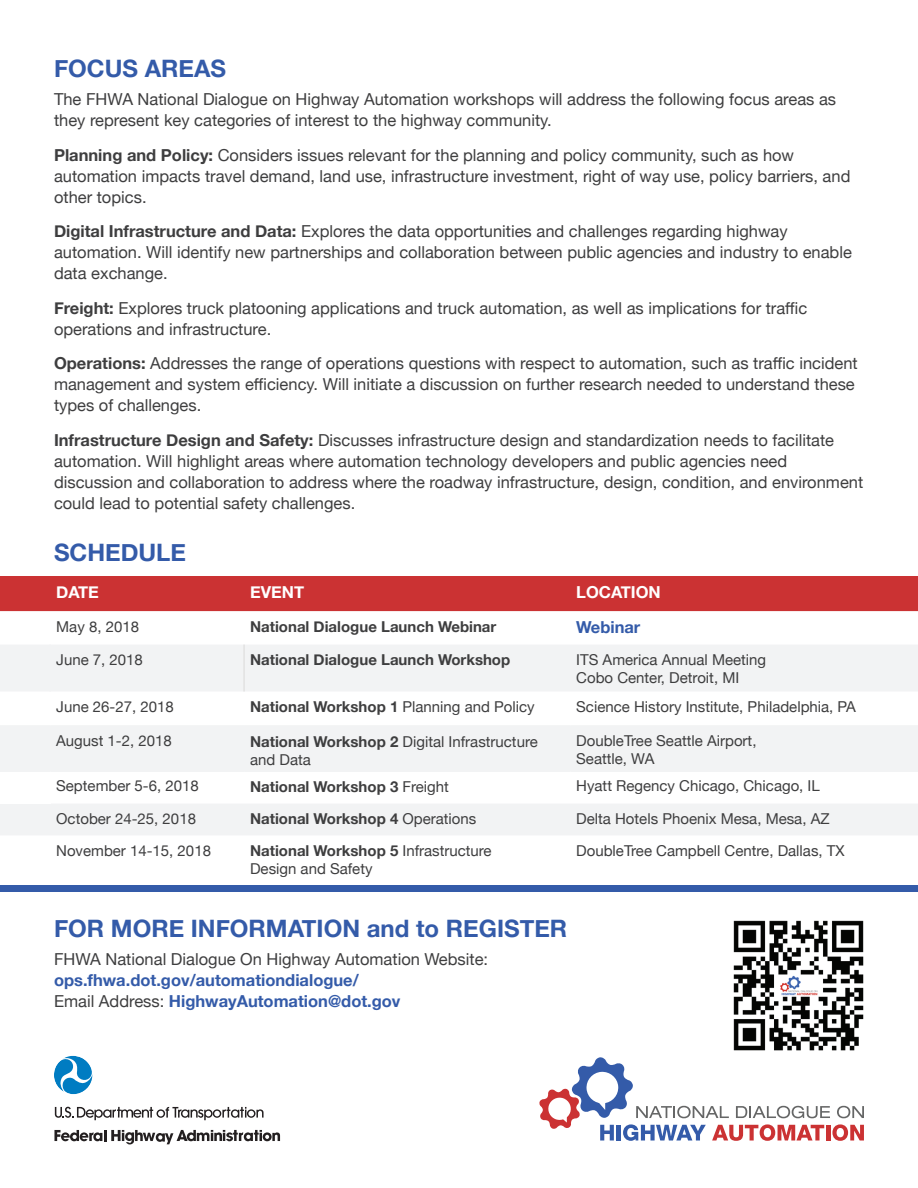
<style>
.page{position:relative;width:918px;height:1188px;background:#fff}
.page>*{position:absolute;margin:0;border:0;box-sizing:border-box;transform-origin:0 0}
.t1{font:700 24px "Helvetica Neue";color:#345ba9}
.t2{font:16.5px/21px "Helvetica Neue";color:#3e3e3f}
.t3{font:700 16.5px/21px "Helvetica Neue";color:#345ba9}
.t4{font:700 16.5px "Helvetica Neue";color:#fff}
.t5{font:15px/18px "Helvetica Neue";color:#3e3e3f}
.t6{font:700 15px "Helvetica Neue";color:#3e3e3f}
.s1{font-weight:700}
.s2{font-weight:400}
.s3{font-weight:400;color:#3e3e3f}
</style>
<div class="page">
<svg style="left:539px;top:1057px;width:325px;height:84px"></svg>
<div style="left:0;top:576px;width:918px;height:35px;background:#cb3233"></div>
<svg style="left:0;top:645px;width:918px;height:190px;fill:#f2f3f4"></svg>
<div style="left:0;top:771px;width:50px;height:33px;background:#fff"></div>
<hr style="left:0;top:725px;width:50px;height:2px;background:#f2f3f4">
<hr style="left:50px;top:725px;width:194px;height:2px;background:#f2f3f4">
<hr style="left:244px;top:725px;width:326px;height:2px;background:#f2f3f4">
<hr style="left:570px;top:725px;width:348px;height:2px;background:#f2f3f4">
<hr style="left:0;top:770px;width:50px;height:2px;background:#f2f3f4">
<hr style="left:50px;top:770px;width:194px;height:2px;background:#f2f3f4">
<hr style="left:244px;top:770px;width:326px;height:2px;background:#f2f3f4">
<hr style="left:570px;top:770px;width:348px;height:2px;background:#f2f3f4">
<hr style="left:49px;top:645px;width:2px;height:47px;background:#f2f3f4">
<hr style="left:243px;top:645px;width:2px;height:47px;background:#e2e2e1">
<div style="left:0;top:885px;width:918px;height:7px;background:#345ba9"></div>
<svg style="left:55px;top:1107px;width:209px;height:13px"></svg>
<svg style="left:54px;top:1130px;width:226px;height:15px"></svg>
<svg style="left:54px;top:1056px;width:38px;height:38px"></svg>
<img style="left:717px;top:920px;width:147px;height:147px">
<h1 class="t1" style="left:54px;top:50px;width:174px">FOCUS AREAS</h1>
<p class="t2" style="left:54px;top:90px;width:784px">The FHWA National Dialogue on Highway Automation workshops will address the following focus areas as they represent key categories of interest to the highway community.</p>
<p class="t2" style="left:54px;top:145px;width:798px"><span class="s1">Planning and Policy:</span> Considers issues relevant for the planning and policy community, such as how automation impacts travel demand, land use, infrastructure investment, right of way use, policy barriers, and other topics.</p>
<p class="t2" style="left:54px;top:222px;width:799px"><span class="s1">Digital Infrastructure and Data:</span> Explores the data opportunities and challenges regarding highway automation. Will identify new partnerships and collaboration between public agencies and industry to enable data exchange.</p>
<p class="t2" style="left:54px;top:298px;width:755px"><span class="s1">Freight:</span> Explores truck platooning applications and truck automation, as well as implications for traffic operations and infrastructure.</p>
<p class="t2" style="left:54px;top:354px;width:805px"><span class="s1">Operations:</span> Addresses the range of operations questions with respect to automation, such as traffic incident management and system efficiency. Will initiate a discussion on further research needed to understand these types of challenges.</p>
<p class="t2" style="left:54px;top:430px;width:811px"><span class="s1">Infrastructure Design and Safety:</span> Discusses infrastructure design and standardization needs to facilitate automation. Will highlight areas where automation technology developers and public agencies need discussion and collaboration to address where the roadway infrastructure, design, condition, and environment could lead to potential safety challenges.</p>
<h1 class="t1" style="left:54px;top:533px;width:134px">SCHEDULE</h1>
<p class="t4" style="left:56px;top:579px;width:44px">DATE</p>
<p class="t4" style="left:250px;top:579px;width:56px">EVENT</p>
<p class="t4" style="left:576px;top:579px;width:86px">LOCATION</p>
<p class="t5" style="left:56px;top:618px;width:84px">May 8, 2018</p>
<p class="t6" style="left:250px;top:615px;width:248px">National Dialogue Launch Webinar</p>
<p class="t3" style="left:576px;top:617px;width:66px">Webinar</p>
<p class="t5" style="left:56px;top:651px;width:88px">June 7, 2018</p>
<p class="t6" style="left:250px;top:648px;width:262px">National Dialogue Launch Workshop</p>
<p class="t5" style="left:576px;top:651px;width:192px">ITS America Annual Meeting<br>Cobo Center, Detroit, MI</p>
<p class="t5" style="left:56px;top:698px;width:119px">June 26-27, 2018</p>
<p class="t6" style="left:250px;top:695px;width:286px">National Workshop 1 <span class="s2">Planning and Policy</span></p>
<p class="t5" style="left:576px;top:698px;width:281px">Science History Institute, Philadelphia, PA</p>
<p class="t5" style="left:56px;top:733px;width:117px">August 1-2, 2018</p>
<p class="t5" style="left:250px;top:733px;width:289px"><span class="s1">National Workshop 2</span> Digital Infrastructure and Data</p>
<p class="t5" style="left:576px;top:733px;width:182px">DoubleTree Seattle Airport,<br>Seattle, WA</p>
<p class="t5" style="left:56px;top:778px;width:144px">September 5-6, 2018</p>
<p class="t6" style="left:250px;top:775px;width:200px">National Workshop 3 <span class="s2">Freight</span></p>
<p class="t5" style="left:576px;top:778px;width:245px">Hyatt Regency Chicago, Chicago, IL</p>
<p class="t5" style="left:56px;top:810px;width:141px">October 24-25, 2018</p>
<p class="t6" style="left:250px;top:807px;width:228px">National Workshop 4 <span class="s2">Operations</span></p>
<p class="t5" style="left:576px;top:810px;width:255px">Delta Hotels Phoenix Mesa, Mesa, AZ</p>
<p class="t5" style="left:56px;top:842px;width:156px">November 14-15, 2018</p>
<p class="t5" style="left:250px;top:843px;width:243px"><span class="s1">National Workshop 5</span> Infrastructure<br>Design and Safety</p>
<p class="t5" style="left:576px;top:842px;width:270px">DoubleTree Campbell Centre, Dallas, TX</p>
<h1 class="t1" style="left:54px;top:910px;width:515px">FOR MORE INFORMATION and to REGISTER</h1>
<p class="t2" style="left:54px;top:950px;width:436px">FHWA National Dialogue On Highway Automation Website:</p>
<p class="t3" style="left:54px;top:970px;width:348px">ops.fhwa.dot.gov/automationdialogue/<br><span class="s3">Email Address:</span> HighwayAutomation@dot.gov</p>
</div>
